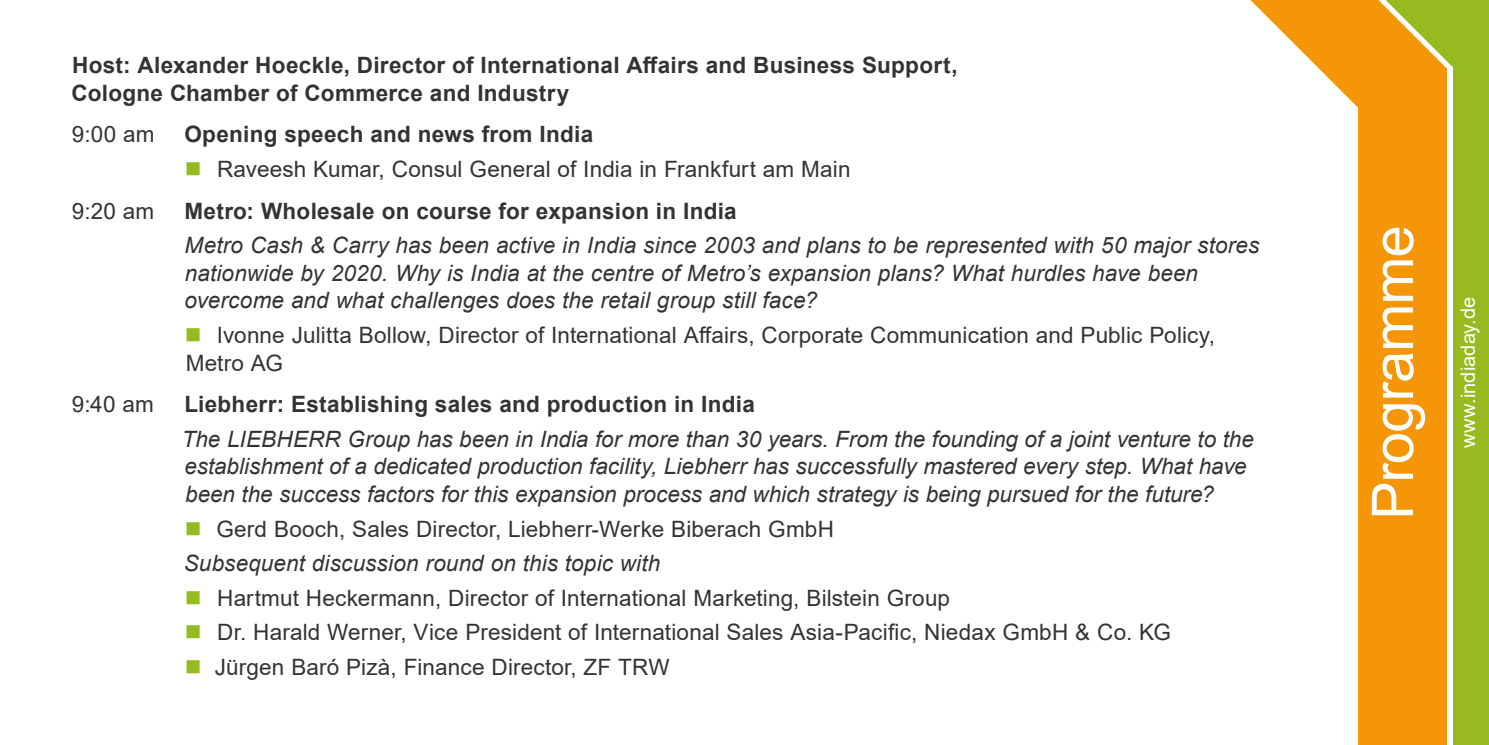
<style>
.page{position:relative;width:1489px;height:745px;background:#fff}
.page>*{position:absolute;margin:0;border:0;box-sizing:border-box;transform-origin:0 0}
.t1{font:57.5px "Arial";letter-spacing:-.015em;color:#fff}
.t2{font:italic 22.5px/27.5px "Arial";letter-spacing:.005em;color:#333332}
.t3{font:22.5px/34.5px "Arial";letter-spacing:.01em;color:#333332}
.t4{font:700 22.5px/27.5px "Arial";letter-spacing:.015em;color:#333332}
.t5{font:20px "Arial";letter-spacing:.005em;color:#fff}
</style>
<div class="page">
<div style="left:1357px;top:67px;width:90px;height:677px;background:#f49608"></div>
<div style="left:1452px;top:0;width:36px;height:744px;background:#96bb20"></div>
<svg style="left:1250px;top:0;width:203px;height:131px"></svg>
<div style="left:1447px;top:67px;width:5px;height:677px;background:#fff"></div>
<p class="t4" style="left:71px;top:52px;width:887px">Host: Alexander Hoeckle, Director of International Affairs and Business Support,<br>Cologne Chamber of Commerce and Industry</p>
<p class="t3" style="left:72px;top:117px;width:84px">9:00 am</p>
<p class="t4" style="left:184px;top:121px;width:410px">Opening speech and news from India</p>
<p class="t3" style="left:217px;top:152px;width:634px">Raveesh Kumar, Consul General of India in Frankfurt am Main</p>
<p class="t3" style="left:72px;top:193px;width:84px">9:20 am</p>
<p class="t4" style="left:184px;top:197px;width:554px">Metro: Wholesale on course for expansion in India</p>
<p class="t2" style="left:184px;top:232px;width:1076px">Metro Cash &amp; Carry has been active in India since 2003 and plans to be represented with 50 major stores nationwide by 2020. Why is India at the centre of Metro’s expansion plans? What hurdles have been overcome and what challenges does the retail group still face?</p>
<p class="t3" style="left:186px;top:321px;width:1030px;line-height:27.5px;text-indent:31px">Ivonne Julitta Bollow, Director of International Affairs, Corporate Communication and Public Policy,<br>Metro AG</p>
<p class="t3" style="left:72px;top:387px;width:83px">9:40 am</p>
<p class="t4" style="left:184px;top:390px;width:572px">Liebherr: Establishing sales and production in India</p>
<p class="t2" style="left:182px;top:425px;width:1073px">The LIEBHERR Group has been in India for more than 30 years. From the founding of a joint venture to the establishment of a dedicated production facility, Liebherr has successfully mastered every step. What have been the success factors for this expansion process and which strategy is being pursued for the future?</p>
<p class="t3" style="left:216px;top:511px;width:619px">Gerd Booch, Sales Director, Liebherr-Werke Biberach GmbH</p>
<p class="t2" style="left:184px;top:549px;width:478px">Subsequent discussion round on this topic with</p>
<p class="t3" style="left:215px;top:580px;width:957px">Hartmut Heckermann, Director of International Marketing, Bilstein Group<br>Dr. Harald Werner, Vice President of International Sales Asia-Pacific, Niedax GmbH &amp; Co. KG<br>Jürgen Baró Pizà, Finance Director, ZF TRW</p>
<h1 class="t1" style="left:1352px;top:519px;width:295px;rotate:-90deg">Programme</h1>
<p class="t5" style="left:1454px;top:448px;width:153px;rotate:-90deg">www.indiaday.de</p>
</div>
